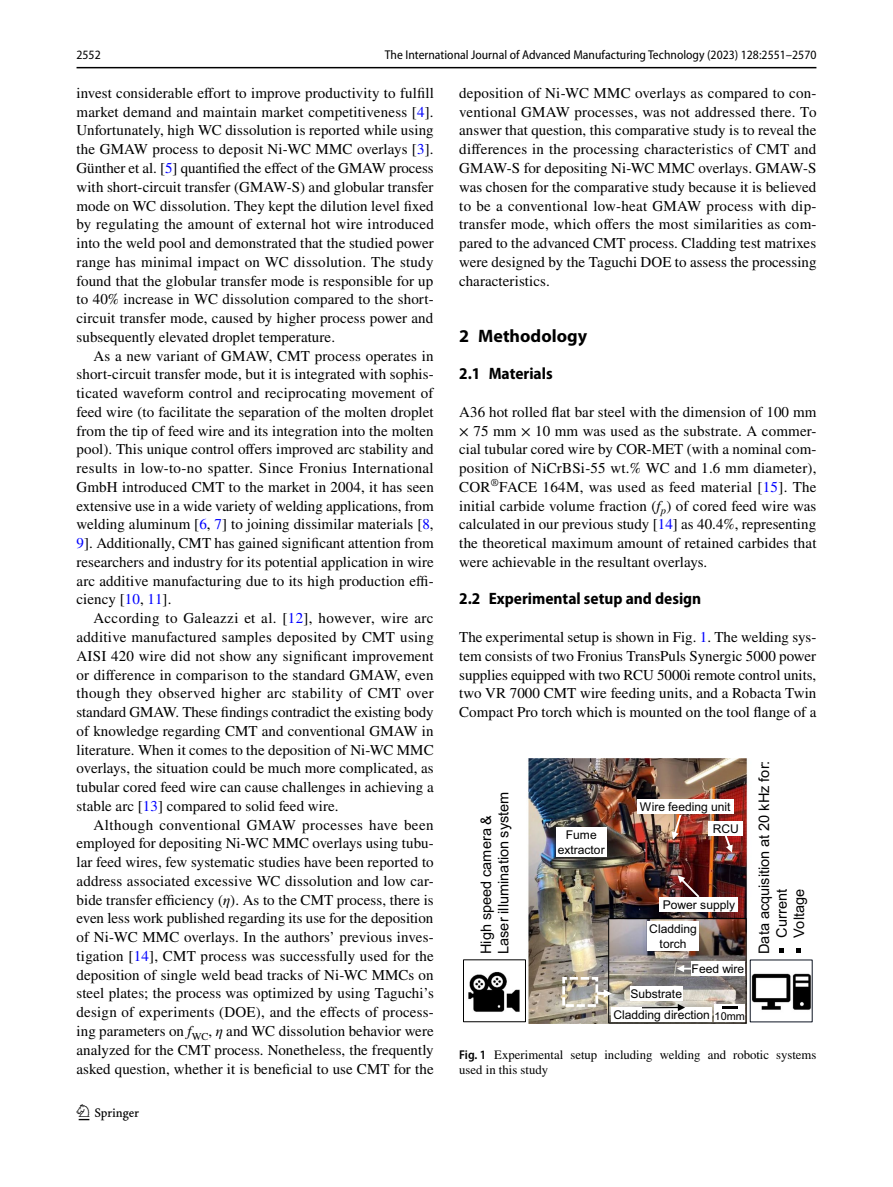
<style>
.page{position:relative;width:893px;height:1187px;background:#fff}
.page>*{position:absolute;margin:0;border:0;box-sizing:border-box;transform-origin:0 0}
.t1{font:22.5px "Springnew Regular 2";color:#000}
.t2{font:700 18px "Myriad Pro";color:#000}
.t3{font:700 semi-condensed 16.5px "Myriad Pro";color:#000}
.t4{font:15px/18.8px "STIX";letter-spacing:.005em;color:#000;text-align:justify}
.t5{font:14.55px/17.4px "Arial";color:#000}
.t6{font:semi-condensed 12.75px "Myriad Pro";color:#000}
.t7{font:12.75px/15px "STIX";color:#000}
.t8{font:12.15px "Arial";color:#000}
.t9{font:12px/14.5px "Arial";color:#000;text-align:center}
.s1{color:#00f}
.s2{font-style:italic}
.s3{font-size:10.95px}
.s4{font-family:"Myriad Pro";font-weight:600;font-stretch:semi-condensed}
</style>
<div class="page">
<hr style="left:77px;top:67px;width:739px;height:1px;background:#000">
<img style="left:464px;top:758px;width:348px;height:265px">
<div style="left:463px;top:959px;width:63px;height:63px;border:1px solid #000"></div>
<div style="left:608px;top:917px;width:139px;height:106px;border:1px solid #000"></div>
<div style="left:556px;top:827px;width:51px;height:29px;background:#fff"></div>
<div style="left:647px;top:920px;width:52px;height:30px;background:#fff"></div>
<div style="left:630px;top:985px;width:52px;height:15px;background:#fff"></div>
<svg style="left:677px;top:964px;width:14px;height:8px"></svg>
<div style="left:637px;top:799px;width:96px;height:15px;background:#fff"></div>
<svg style="left:672px;top:814px;width:9px;height:25px"></svg>
<div style="left:659px;top:896px;width:79px;height:15px;background:#fff"></div>
<div style="left:708px;top:821px;width:35px;height:14px;background:#fff"></div>
<svg style="left:725px;top:835px;width:8px;height:17px"></svg>
<svg style="left:678px;top:875px;width:21px;height:22px"></svg>
<svg style="left:562px;top:976px;width:50px;height:30px"></svg>
<div style="left:714px;top:1004px;width:31px;height:17px;background:#fff"></div>
<hr style="left:722px;top:1005px;width:16px;height:3px;background:#000">
<div style="left:611px;top:1006px;width:101px;height:15px;background:#fff"></div>
<svg style="left:642px;top:1003px;width:43px;height:8px"></svg>
<div style="left:691px;top:960px;width:54px;height:15px;background:#fff"></div>
<svg style="left:779px;top:948px;width:5px;height:4px"></svg>
<svg style="left:797px;top:948px;width:4px;height:4px"></svg>
<p class="t6" style="left:77px;top:48px;width:26px">2552</p>
<p class="t6" style="left:385px;top:48px;width:433px">The International Journal of Advanced Manufacturing Technology (2023) 128:2551–2570</p>
<p class="t4" style="left:77px;top:84px;width:359px">invest considerable effort to improve productivity to fulfill market demand and maintain market competitiveness [<span class="s1">4</span>].<br>Unfortunately, high WC dissolution is reported while using the GMAW process to deposit Ni-WC MMC overlays [<span class="s1">3</span>].<br>Günther et al. [<span class="s1">5</span>] quantified the effect of the GMAW process with short-circuit transfer (GMAW-S) and globular transfer mode on WC dissolution. They kept the dilution level fixed by regulating the amount of external hot wire introduced into the weld pool and demonstrated that the studied power range has minimal impact on WC dissolution. The study found that the globular transfer mode is responsible for up to 40% increase in WC dissolution compared to the short&shy;circuit transfer mode, caused by higher process power and subsequently elevated droplet temperature.</p>
<p class="t4" style="left:77px;top:347px;width:359px;text-indent:17px">As a new variant of GMAW, CMT process operates in short-circuit transfer mode, but it is integrated with sophis&shy;ticated waveform control and reciprocating movement of feed wire (to facilitate the separation of the molten droplet from the tip of feed wire and its integration into the molten pool). This unique control offers improved arc stability and results in low-to-no spatter. Since Fronius International GmbH introduced CMT to the market in 2004, it has seen extensive use in a wide variety of welding applications, from welding aluminum [<span class="s1">6</span>, <span class="s1">7</span>] to joining dissimilar materials [<span class="s1">8</span>, <span class="s1">9</span>]. Additionally, CMT has gained significant attention from researchers and industry for its potential application in wire arc additive manufacturing due to its high production effi&shy;ciency [<span class="s1">10</span>, <span class="s1">11</span>].</p>
<p class="t4" style="left:77px;top:609px;width:359px;text-indent:17px">According to Galeazzi et al. [<span class="s1">12</span>], however, wire arc additive manufactured samples deposited by CMT using AISI 420 wire did not show any significant improvement or difference in comparison to the standard GMAW, even though they observed higher arc stability of CMT over standard GMAW. These findings contradict the existing body of knowledge regarding CMT and conventional GMAW in literature. When it comes to the deposition of Ni-WC MMC overlays, the situation could be much more complicated, as tubular cored feed wire can cause challenges in achieving a stable arc [<span class="s1">13</span>] compared to solid feed wire.</p>
<p class="t4" style="left:77px;top:816px;width:359px;text-indent:17px">Although conventional GMAW processes have been employed for depositing Ni-WC MMC overlays using tubu&shy;lar feed wires, few systematic studies have been reported to address associated excessive WC dissolution and low car&shy;bide transfer efficiency (<span class="s2">η</span>). As to the CMT process, there is even less work published regarding its use for the deposition of Ni-WC MMC overlays. In the authors’ previous inves&shy;tigation [<span class="s1">14</span>], CMT process was successfully used for the deposition of single weld bead tracks of Ni-WC MMCs on steel plates; the process was optimized by using Taguchi’s design of experiments (DOE), and the effects of process&shy;ing parameters on <span class="s2">f</span><sub>WC</sub>, <span class="s2">η</span> and WC dissolution behavior were analyzed for the CMT process. Nonetheless, the frequently asked question, whether it is beneficial to use CMT for the</p>
<h1 class="t1" style="left:79px;top:1104px;width:62px">1 3</h1>
<p class="t4" style="left:459px;top:84px;width:359px">deposition of Ni-WC MMC overlays as compared to con&shy;ventional GMAW processes, was not addressed there. To answer that question, this comparative study is to reveal the differences in the processing characteristics of CMT and GMAW-S for depositing Ni-WC MMC overlays. GMAW-S was chosen for the comparative study because it is believed to be a conventional low-heat GMAW process with dip&shy;transfer mode, which offers the most similarities as com&shy;pared to the advanced CMT process. Cladding test matrixes were designed by the Taguchi DOE to assess the processing characteristics.</p>
<p class="t2" style="left:459px;top:324px;width:129px">2 Methodology</p>
<p class="t3" style="left:459px;top:364px;width:95px">2.1 Materials</p>
<p class="t4" style="left:459px;top:403px;width:359px">A36 hot rolled flat bar steel with the dimension of 100 mm × 75 mm × 10 mm was used as the substrate. A commer&shy;cial tubular cored wire by COR-MET (with a nominal com&shy;position of NiCrBSi-55 wt.% WC and 1.6 mm diameter), COR<sup>®</sup>FACE 164M, was used as feed material [<span class="s1">15</span>]. The initial carbide volume fraction (<span class="s2">f</span><sub>p</sub>) of cored feed wire was calculated in our previous study [<span class="s1">14</span>] as 40.4%, representing the theoretical maximum amount of retained carbides that were achievable in the resultant overlays.</p>
<p class="t3" style="left:459px;top:589px;width:243px">2.2 Experimental setup and design</p>
<p class="t4" style="left:459px;top:628px;width:359px">The experimental setup is shown in Fig. <span class="s1">1</span>. The welding sys&shy;tem consists of two Fronius TransPuls Synergic 5000 power supplies equipped with two RCU 5000i remote control units, two VR 7000 CMT wire feeding units, and a Robacta Twin Compact Pro torch which is mounted on the tool flange of a</p>
<p class="t5" style="left:477px;top:953px;width:164px;rotate:-90deg">H hg i deeps ma c a r e &amp;<br>mu l l i r esaL no i t an i me t sys</p>
<p class="t9" style="left:558px;top:827px;width:49px">Fume extractor</p>
<p class="t9" style="left:640px;top:799px;width:92px">Wire feeding unit</p>
<p class="t9" style="left:713px;top:821px;width:28px">RCU</p>
<p class="t9" style="left:663px;top:897px;width:74px">Power supply</p>
<p class="t9" style="left:649px;top:921px;width:49px">Cladding torch</p>
<p class="t9" style="left:630px;top:986px;width:53px">Substrate</p>
<p class="t9" style="left:692px;top:960px;width:54px">Feed wire</p>
<p class="t8" style="left:613px;top:1006px;width:133px">Cladding direction <span class="s3">10mm</span></p>
<p class="t5" style="left:755px;top:937px;width:178px;text-indent:-16px;rotate:-90deg">Data acquisition at 20 kHz for:<br>Current<br>Voltage</p>
<p class="t7" style="left:459px;top:1047px;width:359px"><span class="s4">Fig. 1</span> Experimental setup including welding and robotic systems used in this study</p>
</div>
